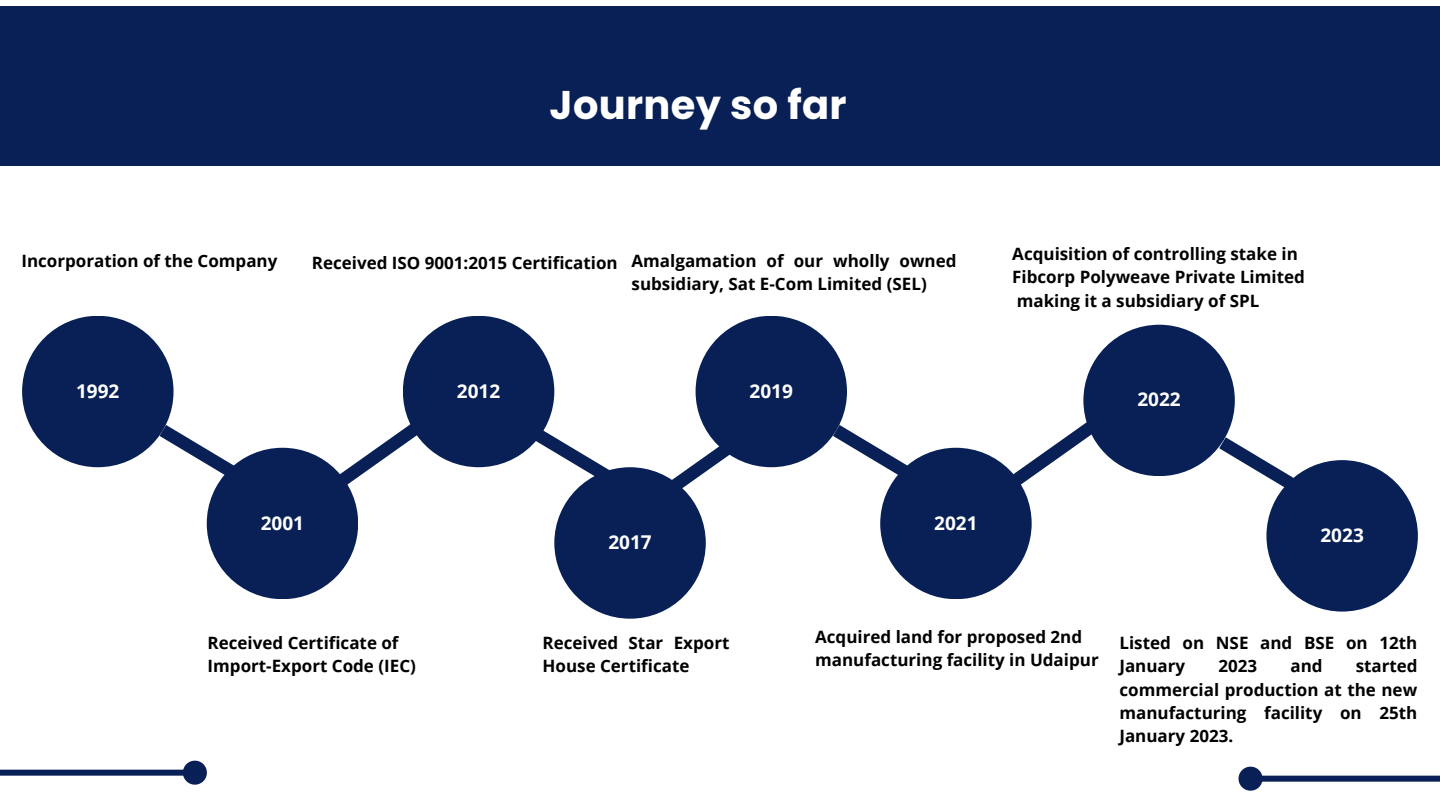
<style>
.page{position:relative;width:1440px;height:810px;background:#fff}
.page>*{position:absolute;margin:0;border:0;box-sizing:border-box;transform-origin:0 0}
.t1{font:700 40px "Poppins";letter-spacing:.01em;color:#fff}
.t2{font:700 19px "Open Sans";color:#fff}
.t3{font:700 17px/23.2px "Open Sans";color:#000}
</style>
<div class="page">
<div style="left:22px;top:316px;width:152px;height:151px;background:#082055;border-radius:50%"></div>
<div style="left:207px;top:448px;width:151px;height:151px;background:#082055;border-radius:50%"></div>
<div style="left:403px;top:316px;width:151px;height:151px;background:#082055;border-radius:50%"></div>
<svg style="left:145px;top:413px;width:147px;height:102px"></svg>
<svg style="left:324px;top:409px;width:112px;height:89px"></svg>
<div style="left:0;top:7px;width:1440px;height:159px;background:#082055"></div>
<div style="left:1261px;top:776px;width:179px;height:6px;background:#082055"></div>
<svg style="left:1238px;top:766px;width:29px;height:25px"></svg>
<div style="left:0;top:770px;width:184px;height:6px;background:#082055"></div>
<svg style="left:179px;top:760px;width:28px;height:25px"></svg>
<div style="left:696px;top:316px;width:151px;height:151px;background:#082055;border-radius:50%"></div>
<div style="left:880px;top:448px;width:152px;height:151px;background:#082055;border-radius:50%"></div>
<div style="left:1083px;top:325px;width:152px;height:151px;background:#082055;border-radius:50%"></div>
<svg style="left:819px;top:413px;width:146px;height:102px"></svg>
<svg style="left:998px;top:367px;width:130px;height:131px"></svg>
<div style="left:554px;top:467px;width:152px;height:152px;background:#082055;border-radius:50%"></div>
<svg style="left:650px;top:419px;width:111px;height:90px"></svg>
<svg style="left:496px;top:403px;width:146px;height:101px"></svg>
<div style="left:1266px;top:460px;width:152px;height:152px;background:#082055;border-radius:50%"></div>
<svg style="left:1205px;top:425px;width:146px;height:102px"></svg>
<h1 class="t1" style="left:550px;top:77px;width:299px">Journey so far</h1>
<p class="t3" style="left:21px;top:249px;width:258px">Incorporation of the Company</p>
<p class="t2" style="left:76px;top:377px;width:45px">1992</p>
<p class="t3" style="left:312px;top:251px;width:308px">Received ISO 9001:2015 Certification</p>
<p class="t3" style="left:632px;top:249px;width:327px">Amalgamation of our wholly owned subsidiary, Sat E-Com Limited (SEL)</p>
<p class="t2" style="left:457px;top:377px;width:45px">2012</p>
<p class="t2" style="left:750px;top:377px;width:45px">2019</p>
<p class="t3" style="left:1012px;top:242px;width:294px">Acquisition of controlling stake in<br>Fibcorp Polyweave Private Limited making it a subsidiary of SPL</p>
<p class="t2" style="left:1137px;top:386px;width:45px">2022</p>
<p class="t2" style="left:261px;top:509px;width:45px">2001</p>
<p class="t2" style="left:608px;top:529px;width:45px">2017</p>
<p class="t2" style="left:934px;top:509px;width:45px">2021</p>
<p class="t2" style="left:1320px;top:522px;width:45px">2023</p>
<p class="t3" style="left:208px;top:631px;width:210px">Received Certificate of<br>Import-Export Code (IEC)</p>
<p class="t3" style="left:543px;top:631px;width:188px">Received Star Export<br>House Certificate</p>
<p class="t3" style="left:815px;top:625px;width:285px">Acquired land for proposed 2nd manufacturing facility in Udaipur</p>
<p class="t3" style="left:1119px;top:631px;width:299px">Listed on NSE and BSE on 12th<br>January</p>
<p class="t3" style="left:1119px;top:654px;width:300px;text-align:justify;text-indent:236px">started commercial production at the new manufacturing facility on 25th January 2023.</p>
<p class="t3" style="left:1218px;top:654px;width:40px">2023</p>
<p class="t3" style="left:1290px;top:654px;width:34px">and</p>
</div>
